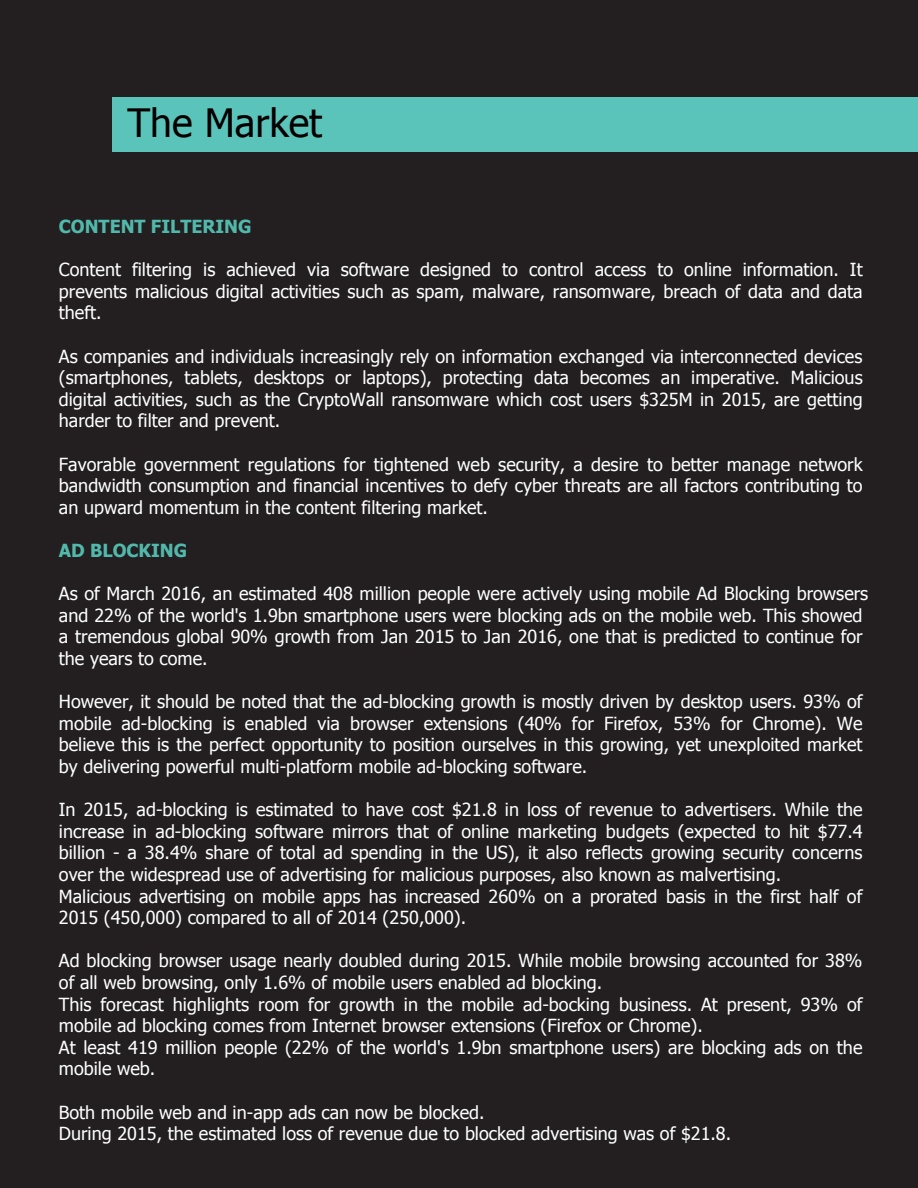
<style>
.page{position:relative;width:918px;height:1188px;background:#231f20}
.page>*{position:absolute;margin:0;border:0;box-sizing:border-box;transform-origin:0 0}
.t1{font:39px "Tahoma";color:#000}
.t2{font:18px/21.6px "Tahoma";color:#fff;text-align:justify}
.t3{font:700 18px "Tahoma";color:#51b9ac}
</style>
<div class="page">
<div style="left:113px;top:97px;width:805px;height:54px;background:#5bc4ba"></div>
<h1 class="t1" style="left:128px;top:98px;width:196px">The Market</h1>
<p class="t3" style="left:59px;top:215px;width:194px">CONTENT FILTERING</p>
<p class="t2" style="left:59px;top:258px;width:805px">Content filtering is achieved via software designed to control access to online information. It prevents malicious digital activities such as spam, malware, ransomware, breach of data and data theft.</p>
<p class="t2" style="left:59px;top:345px;width:805px">As companies and individuals increasingly rely on information exchanged via interconnected devices (smartphones, tablets, desktops or laptops), protecting data becomes an imperative. Malicious digital activities, such as the CryptoWall ransomware which cost users $325M in 2015, are getting harder to filter and prevent.</p>
<p class="t2" style="left:59px;top:453px;width:805px">Favorable government regulations for tightened web security, a desire to better manage network bandwidth consumption and financial incentives to defy cyber threats are all factors contributing to an upward momentum in the content filtering market.</p>
<p class="t3" style="left:59px;top:539px;width:130px">AD BLOCKING</p>
<p class="t2" style="left:59px;top:582px;width:811px;text-align:left">As of March 2016, an estimated 408 million people were actively using mobile Ad Blocking browsers and 22% of the world's 1.9bn smartphone users were blocking ads on the mobile web. This showed a tremendous global 90% growth from Jan 2015 to Jan 2016, one that is predicted to continue for the years to come.</p>
<p class="t2" style="left:59px;top:690px;width:805px">However, it should be noted that the ad-blocking growth is mostly driven by desktop users. 93% of mobile ad-blocking is enabled via browser extensions (40% for Firefox, 53% for Chrome). We believe this is the perfect opportunity to position ourselves in this growing, yet unexploited market by delivering powerful multi-platform mobile ad-blocking software.</p>
<p class="t2" style="left:59px;top:798px;width:805px;text-align:left">In 2015, ad-blocking is estimated to have cost $21.8 in loss of revenue to advertisers. While the increase in ad-blocking software mirrors that of online marketing budgets (expected to hit $77.4 billion - a 38.4% share of total ad spending in the US), it also reflects growing security concerns over the widespread use of advertising for malicious purposes, also known as malvertising.<br>Malicious advertising on mobile apps has increased 260% on a prorated basis in the first half of 2015 (450,000) compared to all of 2014 (250,000).</p>
<p class="t2" style="left:59px;top:949px;width:805px;text-align:left">Ad blocking browser usage nearly doubled during 2015. While mobile browsing accounted for 38% of all web browsing, only 1.6% of mobile users enabled ad blocking.<br>This forecast highlights room for growth in the mobile ad-bocking business. At present, 93% of mobile ad blocking comes from Internet browser extensions (Firefox or Chrome).<br>At least 419 million people (22% of the world's 1.9bn smartphone users) are blocking ads on the mobile web.</p>
<p class="t2" style="left:59px;top:1101px;width:674px">Both mobile web and in-app ads can now be blocked.<br>During 2015, the estimated loss of revenue due to blocked advertising was of $21.8.</p>
</div>
